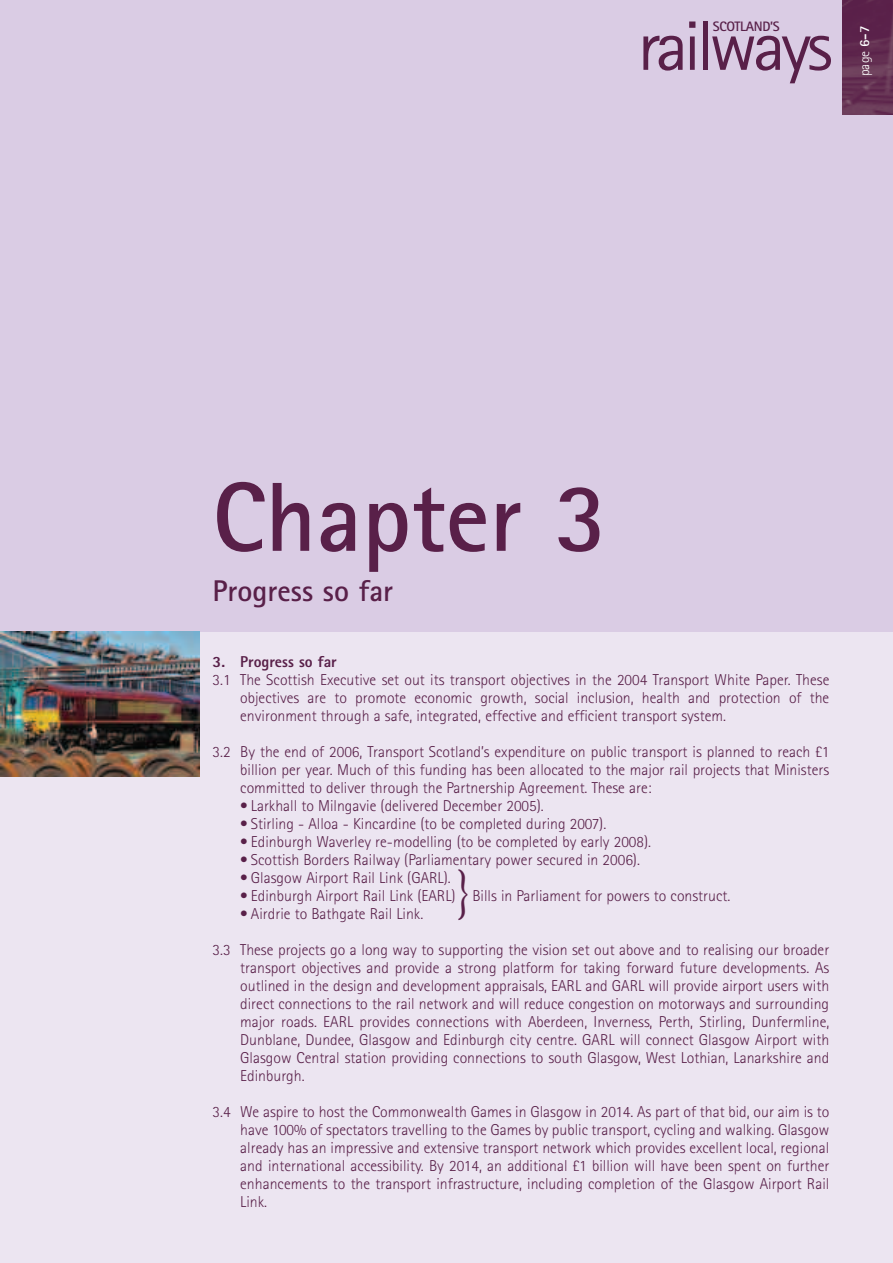
<style>
.page{position:relative;width:893px;height:1263px;background:#fff}
.page>*{position:absolute;margin:0;border:0;box-sizing:border-box;transform-origin:0 0}
.t1{font:700 98.4px "Rotis Sans Serif";color:#592049}
.t2{font:70.05px "Rotis Sans Serif";letter-spacing:-.06em;color:#592049}
.t3{font:300 51px "Rotis Sans Serif";color:#592049;scale:.6 1}
.t4{font:700 30px "Rotis Sans Serif";color:#592049}
.t5{font:300 15.75px/18px "Rotis Sans Serif";color:#592049;text-align:justify}
.t6{font:800 15.75px "Rotis Sans Serif";color:#592049}
.t7{font:300 13.8px "Rotis Sans Serif";color:#fff}
.t8{font:700 13.65px "Rotis Sans Serif";letter-spacing:-.025em;color:#592049}
.s1{font-weight:700}
</style>
<div class="page">
<div style="left:0;top:631px;width:893px;height:632px;background:#ece5f1"></div>
<div style="left:0;top:0;width:893px;height:631px;background:#dacce4"></div>
<img style="left:0;top:631px;width:200px;height:145px">
<img style="left:843px;top:0;width:50px;height:115px">
<hr style="left:0;top:0;width:1px;height:632px;background:#ed028c">
<p class="t8" style="left:713px;top:21px;width:68px">SCOTLAND’S</p>
<h2 class="t2" style="left:638px;top:21px;width:196px">railways</h2>
<p class="t7" style="left:860px;top:76px;width:52px;rotate:-90deg">page <span class="s1">6-7</span></p>
<h1 class="t1" style="left:213px;top:483px;width:396px">Chapter 3</h1>
<h3 class="t4" style="left:213px;top:581px;width:182px">Progress so far</h3>
<p class="t6" style="left:213px;top:656px;width:126px">3. Progress so far</p>
<p class="t5" style="left:240px;top:672px;width:591px;text-indent:-28px">3.1 The Scottish Executive set out its transport objectives in the 2004 Transport White Paper. These objectives are to promote economic growth, social inclusion, health and protection of the environment through a safe, integrated, effective and efficient transport system.</p>
<p class="t5" style="left:240px;top:744px;width:591px;text-indent:-28px">3.2 By the end of 2006, Transport Scotland’s expenditure on public transport is planned to reach £1 billion per year. Much of this funding has been allocated to the major rail projects that Ministers committed to deliver through the Partnership Agreement. These are:</p>
<p class="t5" style="left:240px;top:798px;width:305px">• Larkhall to Milngavie (delivered December 2005).</p>
<p class="t5" style="left:240px;top:816px;width:367px">• Stirling - Alloa - Kincardine (to be completed during 2007).</p>
<p class="t5" style="left:240px;top:834px;width:412px">• Edinburgh Waverley re-modelling (to be completed by early 2008).</p>
<p class="t5" style="left:240px;top:852px;width:401px">• Scottish Borders Railway (Parliamentary power secured in 2006).</p>
<p class="t5" style="left:240px;top:870px;width:212px">• Glasgow Airport Rail Link (GARL).</p>
<p class="t5" style="left:240px;top:888px;width:492px">• Edinburgh Airport Rail Link (EARL) Bills in Parliament for powers to construct.</p>
<p class="t5" style="left:240px;top:906px;width:185px">• Airdrie to Bathgate Rail Link.</p>
<p class="t5" style="left:240px;top:942px;width:591px;text-indent:-28px">3.3 These projects go a long way to supporting the vision set out above and to realising our broader transport objectives and provide a strong platform for taking forward future developments. As outlined in the design and development appraisals, EARL and GARL will provide airport users with direct connections to the rail network and will reduce congestion on motorways and surrounding major roads. EARL provides connections with Aberdeen, Inverness, Perth, Stirling, Dunfermline, Dunblane, Dundee, Glasgow and Edinburgh city centre. GARL will connect Glasgow Airport with Glasgow Central station providing connections to south Glasgow, West Lothian, Lanarkshire and Edinburgh.</p>
<p class="t5" style="left:240px;top:1104px;width:591px;text-indent:-28px">3.4 We aspire to host the Commonwealth Games in Glasgow in 2014. As part of that bid, our aim is to have 100% of spectators travelling to the Games by public transport, cycling and walking. Glasgow already has an impressive and extensive transport network which provides excellent local, regional and international accessibility. By 2014, an additional £1 billion will have been spent on further enhancements to the transport infrastructure, including completion of the Glasgow Airport Rail Link.</p>
<h3 class="t3" style="left:456px;top:873px;width:26px">}</h3>
</div>
